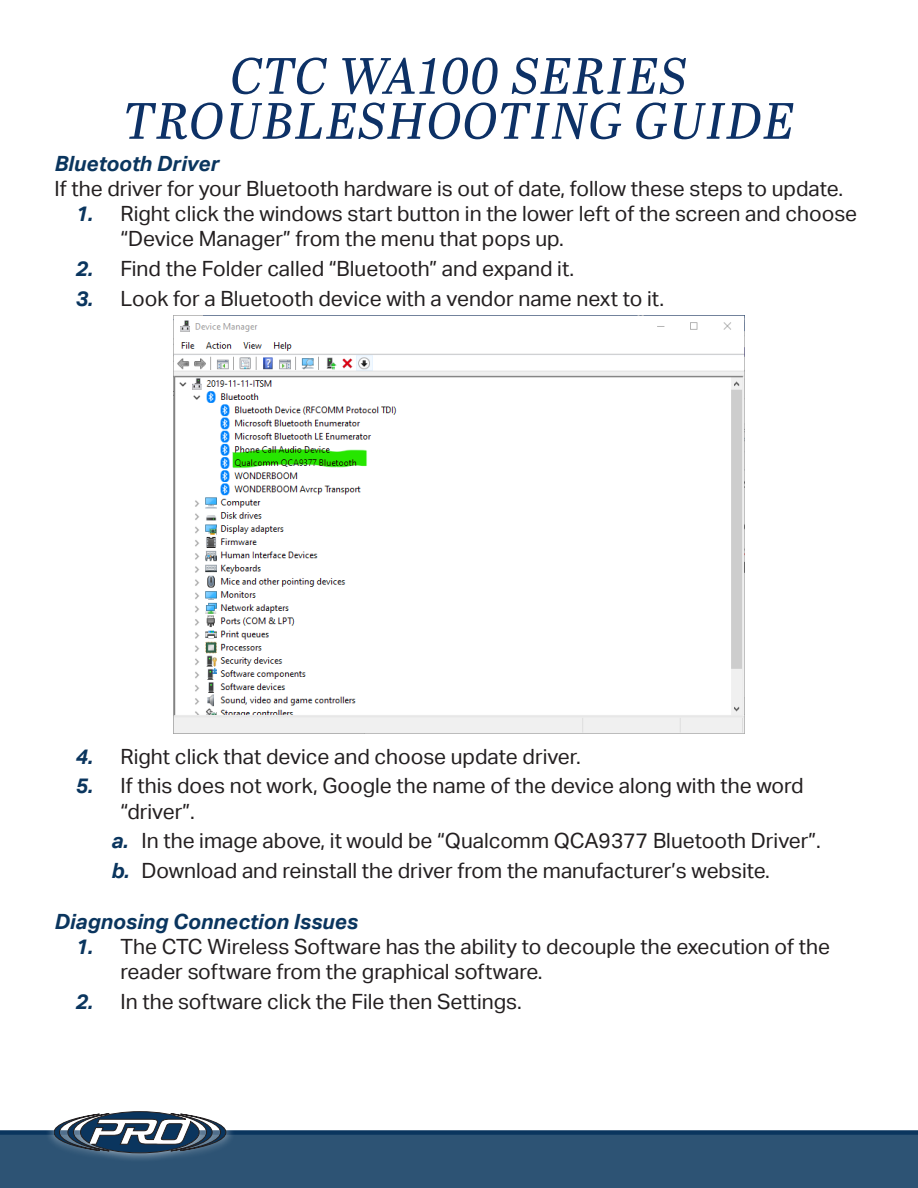
<style>
.page{position:relative;width:918px;height:1188px;background:#fff}
.page>*{position:absolute;margin:0;border:0;box-sizing:border-box;transform-origin:0 0}
.t1{font:italic 51px/45px "Abril Text";letter-spacing:.02em;color:#0d3166;text-align:center}
.Body{font:21px/25.2px "Aktiv Grotesk";color:#231f20}
.Body-2{font:italic 700 21px "Aktiv Grotesk";color:#0a355e}
.s1{font-weight:700;font-style:italic;color:#0a355e}
</style>
<div class="page">
<div style="left:0;top:1134px;width:918px;height:54px;background:#2d5374"></div>
<div style="left:0;top:1130px;width:918px;height:5px;background:#0a355e"></div>
<div style="left:45px;top:1102px;width:190px;height:61px;background:#fff;opacity:.75"></div>
<svg style="left:54px;top:1112px;width:172px;height:41px"></svg>
<img style="left:173px;top:315px;width:572px;height:419px">
<p class="t1" style="left:123px;top:51px;width:673px">CTC WA100 SERIES<br>TROUBLESHOOTING GUIDE</p>
<p class="Body-2" style="left:55px;top:151px;width:166px">Bluetooth Driver</p>
<p class="Body" style="left:55px;top:176px;width:790px">If the driver for your Bluetooth hardware is out of date, follow these steps to update.</p>
<p class="Body" style="left:121px;top:201px;width:738px;text-indent:-45px"><span class="s1">1.</span> Right click the windows start button in the lower left of the screen and choose “Device Manager” from the menu that pops up.</p>
<p class="Body" style="left:76px;top:256px;width:500px"><span class="s1">2.</span> Find the Folder called “Bluetooth” and expand it.</p>
<p class="Body" style="left:76px;top:286px;width:590px"><span class="s1">3.</span> Look for a Bluetooth device with a vendor name next to it.</p>
<p class="Body" style="left:76px;top:744px;width:507px"><span class="s1">4.</span> Right click that device and choose update driver.</p>
<p class="Body" style="left:121px;top:774px;width:685px;text-indent:-45px"><span class="s1">5.</span> If this does not work, Google the name of the device along with the word “driver”.</p>
<p class="Body" style="left:112px;top:828px;width:711px"><span class="s1">a.</span> In the image above, it would be “Qualcomm QCA9377 Bluetooth Driver”.</p>
<p class="Body" style="left:112px;top:858px;width:660px"><span class="s1">b.</span> Download and reinstall the driver from the manufacturer’s website.</p>
<p class="Body-2" style="left:55px;top:909px;width:305px">Diagnosing Connection Issues</p>
<p class="Body" style="left:121px;top:934px;width:711px;text-indent:-45px"><span class="s1">1.</span> The CTC Wireless Software has the ability to decouple the execution of the reader software from the graphical software.</p>
<p class="Body" style="left:76px;top:989px;width:448px"><span class="s1">2.</span> In the software click the File then Settings.</p>
</div>
